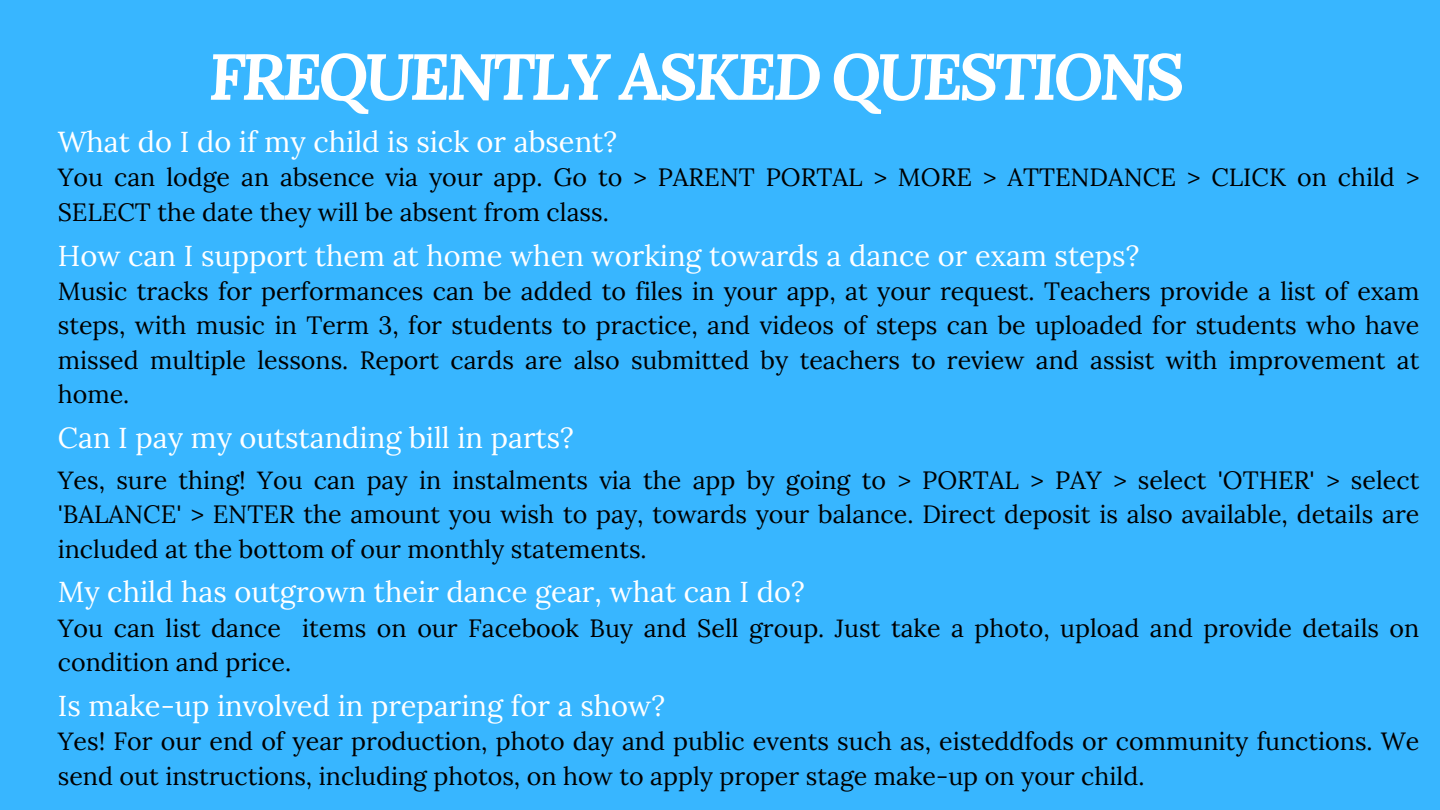
<style>
.page{position:relative;width:1440px;height:810px;background:#38b6ff}
.page>*{position:absolute;margin:0;border:0;box-sizing:border-box;transform-origin:0 0}
.t1{font:italic 700 65px "Lora";letter-spacing:-.06em;color:#fff}
.t2{font:29px "Lora";color:#fff}
.t3{font:25px/34.5px "Lora";color:#000}
</style>
<div class="page">
<p class="t1" style="left:209px;top:33px;width:978px">FREQUENTLY ASKED QUESTIONS</p>
<h1 class="t2" style="left:58px;top:123px;width:561px">What do I do if my child is sick or absent?</h1>
<p class="t3" style="left:58px;top:160px;width:1363px">You can lodge an absence via your app. Go to &gt; PARENT PORTAL &gt; MORE &gt; ATTENDANCE &gt; CLICK on child &gt;<br>SELECT the date they will be absent from class.</p>
<h2 class="t2" style="left:58px;top:236px;width:1083px">How can I support them at home when working towards a dance or exam steps?</h2>
<h2 class="t3" style="left:58px;top:273px;width:1363px;text-align:justify">Music tracks for performances can be added to files in your app, at your request. Teachers provide a list of exam steps, with music in Term 3, for students to practice, and videos of steps can be uploaded for students who have missed multiple lessons. Report cards are also submitted by teachers to review and assist with improvement at home.</h2>
<p class="t2" style="left:58px;top:419px;width:518px">Can I pay my outstanding bill in parts?</p>
<p class="t3" style="left:58px;top:462px;width:1363px;text-align:justify">Yes, sure thing! You can pay in instalments via the app by going to &gt; PORTAL &gt; PAY &gt; select 'OTHER' &gt; select 'BALANCE' &gt; ENTER the amount you wish to pay, towards your balance. Direct deposit is also available, details are included at the bottom of our monthly statements.</p>
<h2 class="t2" style="left:58px;top:573px;width:749px">My child has outgrown their dance gear, what can I do?</h2>
<h2 class="t3" style="left:58px;top:610px;width:1363px">You can list dance items on our Facebook Buy and Sell group. Just take a photo, upload and provide details on condition and price.</h2>
<p class="t2" style="left:58px;top:687px;width:609px">Is make-up involved in preparing for a show?</p>
<h2 class="t3" style="left:58px;top:724px;width:1363px">Yes! For our end of year production, photo day and public events such as, eisteddfods or community functions. We send out instructions, including photos, on how to apply proper stage make-up on your child.</h2>
</div>
